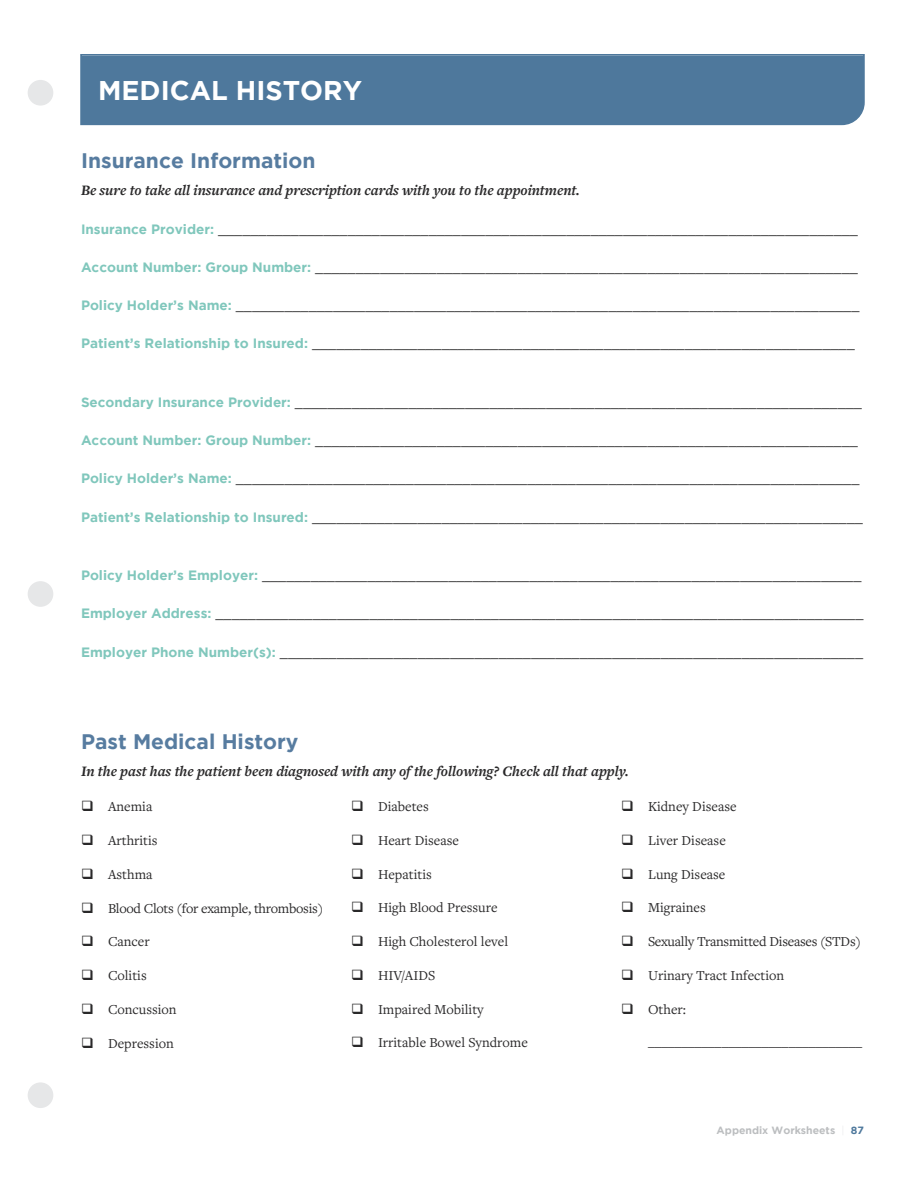
<style>
.page{position:relative;width:918px;height:1188px;background:#fff}
.page>*{position:absolute;margin:0;border:0;box-sizing:border-box;transform-origin:0 0}
.t1{font:700 27px "Gotham";color:#fff}
.t2{font:700 21px "Gotham";color:#577ca0}
.t3{font:italic 700 15px "Freight Text Pro";letter-spacing:-.005em;color:#292829}
.t4{font:14.25px "Freight Text Pro";color:#292829}
.t5{font:14.25px "Freight Text Pro";letter-spacing:-.02em;color:#292829}
.t6{font:13.5px "Gotham";color:#292829}
.t7{font:700 10.5px "Gotham";color:#bcbec0}
.s1{font-weight:700;color:#80c7bc}
.s2{font-weight:300;color:#e6e7e8}
.s3{color:#4e789c}
</style>
<div class="page">
<div style="left:28px;top:80px;width:25px;height:26px;background:#e6e7e8;border-radius:50%"></div>
<div style="left:28px;top:1082px;width:25px;height:26px;background:#e6e7e8;border-radius:50%"></div>
<div style="left:28px;top:581px;width:25px;height:26px;background:#e6e7e8;border-radius:50%"></div>
<div style="left:80px;top:54px;width:785px;height:72px;background:#4e789c"></div>
<h1 class="t1" style="left:98px;top:75px;width:265px">MEDICAL HISTORY</h1>
<h2 class="t2" style="left:81px;top:149px;width:236px">Insurance Information</h2>
<p class="t3" style="left:81px;top:181px;width:500px">Be sure to take all insurance and prescription cards with you to the appointment.</p>
<p class="t6" style="left:81px;top:221px;width:778px"><span class="s1">Insurance Provider:</span> _______________________________________________________________________________</p>
<p class="t6" style="left:81px;top:260px;width:778px"><span class="s1">Account Number: Group Number:</span> ___________________________________________________________________</p>
<p class="t6" style="left:81px;top:298px;width:780px"><span class="s1">Policy Holder’s Name:</span> _____________________________________________________________________________</p>
<p class="t6" style="left:81px;top:336px;width:775px"><span class="s1">Patient’s Relationship to Insured:</span> ___________________________________________________________________</p>
<p class="t6" style="left:81px;top:395px;width:782px"><span class="s1">Secondary Insurance Provider:</span> ______________________________________________________________________</p>
<p class="t6" style="left:81px;top:433px;width:778px"><span class="s1">Account Number: Group Number:</span> ___________________________________________________________________</p>
<p class="t6" style="left:81px;top:471px;width:780px"><span class="s1">Policy Holder’s Name:</span> _____________________________________________________________________________</p>
<p class="t6" style="left:81px;top:509px;width:783px"><span class="s1">Patient’s Relationship to Insured:</span> ____________________________________________________________________</p>
<p class="t6" style="left:81px;top:568px;width:782px"><span class="s1">Policy Holder’s Employer:</span> __________________________________________________________________________</p>
<p class="t6" style="left:81px;top:606px;width:784px"><span class="s1">Employer Address:</span> ________________________________________________________________________________</p>
<p class="t6" style="left:81px;top:644px;width:784px"><span class="s1">Employer Phone Number(s):</span> ________________________________________________________________________</p>
<h2 class="t2" style="left:81px;top:729px;width:219px">Past Medical History</h2>
<p class="t3" style="left:81px;top:761px;width:549px">In the past has the patient been diagnosed with any of the following? Check all that apply.</p>
<p class="t4" style="left:108px;top:797px;width:46px">Anemia</p>
<p class="t4" style="left:108px;top:831px;width:51px">Arthritis</p>
<p class="t4" style="left:108px;top:865px;width:46px">Asthma</p>
<p class="t5" style="left:108px;top:899px;width:217px">Blood Clots (for example, thrombosis)</p>
<p class="t4" style="left:108px;top:932px;width:43px">Cancer</p>
<p class="t4" style="left:108px;top:966px;width:40px">Colitis</p>
<p class="t4" style="left:108px;top:1000px;width:70px">Concussion</p>
<p class="t4" style="left:108px;top:1034px;width:67px">Depression</p>
<p class="t4" style="left:378px;top:797px;width:52px">Diabetes</p>
<p class="t4" style="left:378px;top:831px;width:83px">Heart Disease</p>
<p class="t4" style="left:378px;top:865px;width:55px">Hepatitis</p>
<p class="t4" style="left:378px;top:899px;width:121px">High Blood Pressure</p>
<p class="t4" style="left:378px;top:932px;width:132px">High Cholesterol level</p>
<p class="t4" style="left:378px;top:966px;width:59px">HIV/AIDS</p>
<p class="t4" style="left:378px;top:1000px;width:107px">Impaired Mobility</p>
<p class="t4" style="left:378px;top:1033px;width:151px">Irritable Bowel Syndrome</p>
<p class="t4" style="left:648px;top:797px;width:90px">Kidney Disease</p>
<p class="t4" style="left:648px;top:831px;width:79px">Liver Disease</p>
<p class="t4" style="left:648px;top:865px;width:79px">Lung Disease</p>
<p class="t4" style="left:648px;top:898px;width:59px">Migraines</p>
<p class="t5" style="left:648px;top:932px;width:215px">Sexually Transmitted Diseases (STDs)</p>
<p class="t4" style="left:648px;top:966px;width:138px">Urinary Tract Infection</p>
<p class="t4" style="left:648px;top:1000px;width:40px">Other:</p>
<p class="t4" style="left:648px;top:1033px;width:216px">________________________________</p>
<p class="t7" style="left:717px;top:1124px;width:149px">Appendix Worksheets <span class="s2">|</span> <span class="s3">87</span></p>
</div>
